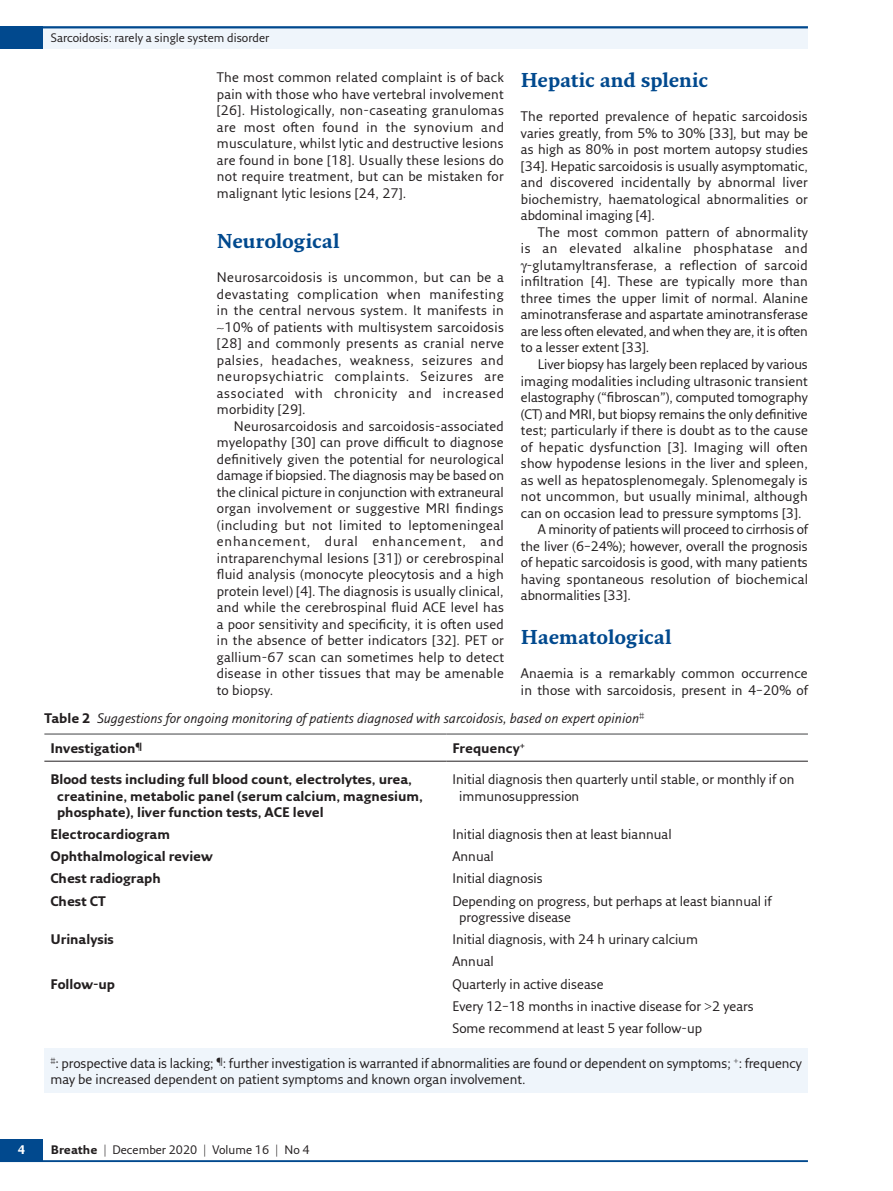
<style>
.page{position:relative;width:893px;height:1191px;background:#fff}
.page>*{position:absolute;margin:0;border:0;box-sizing:border-box;transform-origin:0 0}
.t1{font:700 19.5px "Fresco Std";letter-spacing:-.01em;color:#01498e}
.t2{font:13.5px/16.5px "Fresco Sans Pro";color:#231f20}
.t3{font:700 13.5px/16.5px "Fresco Sans Pro";color:#231f20}
.t4{font:italic 13.5px/29.2px "Fresco Sans Pro";color:#231f20}
.t5{font:13.5px "Fresco Sans Pro";letter-spacing:.02em;color:#231f20}
.t6{font:13.5px "Fresco Sans Pro";letter-spacing:.025em;color:#231f20}
.t7{font:13.5px "Fresco Sans Pro";letter-spacing:.04em;color:#231f20}
.t8{font:12px "Fresco Sans Pro";color:#231f20}
.t9{font:700 12px "Fresco Sans Pro";color:#fff}
.s1{font-weight:700;font-style:normal}
.s2{font-weight:700}
</style>
<div class="page">
<hr style="left:0;top:1160px;width:808px;height:2px;background:#01498e">
<div style="left:0;top:1138px;width:43px;height:23px;background:#01498e"></div>
<div style="left:0;top:26px;width:808px;height:23px;background:#eff5fb"></div>
<hr style="left:0;top:26px;width:808px;height:2px;background:#01498e">
<div style="left:0;top:26px;width:43px;height:23px;background:#01498e"></div>
<div style="left:44px;top:1048px;width:764px;height:45px;background:#eff5fb"></div>
<hr style="left:44px;top:733px;width:402px;height:1px;background:#57585a">
<hr style="left:446px;top:733px;width:362px;height:1px;background:#57585a">
<hr style="left:44px;top:761px;width:402px;height:1px;background:#231f20">
<hr style="left:446px;top:761px;width:362px;height:1px;background:#231f20">
<p class="t8" style="left:51px;top:30px;width:220px">Sarcoidosis: rarely a single system disorder</p>
<p class="t2" style="left:217px;top:69px;width:289px;text-align:justify">The most common related complaint is of back pain with those who have vertebral involvement [26]. Histologically, non-caseating granulomas are most often found in the synovium and musculature, whilst lytic and destructive lesions are found in bone [18]. Usually these lesions do not require treatment, but can be mistaken for malignant lytic lesions [24, 27].</p>
<h1 class="t1" style="left:217px;top:228px;width:124px">Neurological</h1>
<p class="t2" style="left:217px;top:269px;width:289px;text-align:justify">Neurosarcoidosis is uncommon, but can be a devastating complication when manifesting in the central nervous system. It manifests in ∼10% of patients with multisystem sarcoidosis [28] and commonly presents as cranial nerve palsies, headaches, weakness, seizures and neuropsychiatric complaints. Seizures are associated with chronicity and increased morbidity [29].</p>
<p class="t2" style="left:217px;top:417px;width:289px;text-align:justify;text-indent:17px">Neurosarcoidosis and sarcoidosis-associated myelopathy [30] can prove difficult to diagnose definitively given the potential for neurological damage if biopsied. The diagnosis may be based on the clinical picture in conjunction with extraneural organ involvement or suggestive MRI findings (including but not limited to leptomeningeal enhancement, dural enhancement, and intraparenchymal lesions [31]) or cerebrospinal fluid analysis (monocyte pleocytosis and a high protein level) [4]. The diagnosis is usually clinical, and while the cerebrospinal fluid ACE level has a poor sensitivity and specificity, it is often used in the absence of better indicators [32]. PET or gallium-67 scan can sometimes help to detect disease in other tissues that may be amenable to biopsy.</p>
<h1 class="t1" style="left:521px;top:68px;width:189px">Hepatic and splenic</h1>
<p class="t2" style="left:521px;top:108px;width:289px;text-align:justify">The reported prevalence of hepatic sarcoidosis varies greatly, from 5% to 30% [33], but may be as high as 80% in post mortem autopsy studies [34]. Hepatic sarcoidosis is usually asymptomatic, and discovered incidentally by abnormal liver biochemistry, haematological abnormalities or abdominal imaging [4].</p>
<p class="t5" style="left:538px;top:224px;width:272px">The most common pattern of abnormality</p>
<p class="t7" style="left:521px;top:240px;width:288px">is an elevated alkaline phosphatase and</p>
<p class="t5" style="left:527px;top:257px;width:283px">-glutamyltransferase, a reflection of sarcoid</p>
<p class="t2" style="left:521px;top:273px;width:288px">infiltration [4]. These are typically more than</p>
<p class="t2" style="left:521px;top:290px;width:288px">three times the upper limit of normal. Alanine</p>
<p class="t2" style="left:521px;top:306px;width:289px">aminotransferase and aspartate aminotransferase</p>
<p class="t2" style="left:521px;top:323px;width:289px">are less often elevated, and when they are, it is often</p>
<p class="t2" style="left:521px;top:339px;width:130px">to a lesser extent [33].</p>
<p class="t2" style="left:538px;top:355px;width:271px">Liver biopsy has largely been replaced by various</p>
<p class="t2" style="left:521px;top:372px;width:288px">imaging modalities including ultrasonic transient</p>
<p class="t2" style="left:521px;top:388px;width:288px">elastography (“fibroscan”), computed tomography</p>
<p class="t2" style="left:521px;top:405px;width:288px">(CT) and MRI, but biopsy remains the only definitive</p>
<p class="t2" style="left:521px;top:421px;width:289px">test; particularly if there is doubt as to the cause</p>
<p class="t6" style="left:521px;top:438px;width:289px">of hepatic dysfunction [3]. Imaging will often</p>
<p class="t2" style="left:521px;top:454px;width:289px">show hypodense lesions in the liver and spleen,</p>
<p class="t2" style="left:521px;top:471px;width:288px">as well as hepatosplenomegaly. Splenomegaly is</p>
<p class="t2" style="left:521px;top:487px;width:288px">not uncommon, but usually minimal, although</p>
<p class="t2" style="left:521px;top:504px;width:282px">can on occasion lead to pressure symptoms [3].</p>
<p class="t2" style="left:538px;top:520px;width:272px">A minority of patients will proceed to cirrhosis of</p>
<p class="t2" style="left:521px;top:537px;width:288px">the liver (6–24%); however, overall the prognosis</p>
<p class="t2" style="left:521px;top:553px;width:289px">of hepatic sarcoidosis is good, with many patients</p>
<p class="t2" style="left:521px;top:570px;width:289px">having spontaneous resolution of biochemical</p>
<p class="t2" style="left:521px;top:586px;width:111px">abnormalities [33].</p>
<h1 class="t1" style="left:521px;top:624px;width:152px">Haematological</h1>
<p class="t2" style="left:521px;top:665px;width:289px">Anaemia is a remarkably common occurrence in those with sarcoidosis, present in 4–20% of</p>
<p class="t4" style="left:50px;top:703px;width:595px;text-indent:-6px"><span class="s1">Table 2</span> Suggestions for ongoing monitoring of patients diagnosed with sarcoidosis, based on expert opinion<sup>#<br></sup><span class="s1">Investigation</span><sup>¶</sup></p>
<p class="t3" style="left:452px;top:739px;width:74px">Frequency<sup>+</sup></p>
<p class="t3" style="left:57px;top:770px;width:367px;text-indent:-7px">Blood tests including full blood count, electrolytes, urea, creatinine, metabolic panel (serum calcium, magnesium, phosphate), liver function tests, ACE level</p>
<p class="t2" style="left:459px;top:770px;width:337px;text-indent:-7px">Initial diagnosis then quarterly until stable, or monthly if on immunosuppression</p>
<p class="t3" style="left:50px;top:826px;width:121px">Electrocardiogram</p>
<p class="t2" style="left:452px;top:826px;width:221px">Initial diagnosis then at least biannual</p>
<p class="t3" style="left:50px;top:848px;width:164px">Ophthalmological review</p>
<p class="t2" style="left:452px;top:848px;width:43px">Annual</p>
<p class="t3" style="left:50px;top:870px;width:112px">Chest radiograph</p>
<p class="t2" style="left:452px;top:870px;width:92px">Initial diagnosis</p>
<p class="t3" style="left:50px;top:892px;width:57px">Chest CT</p>
<p class="t2" style="left:459px;top:892px;width:314px;text-indent:-7px">Depending on progress, but perhaps at least biannual if progressive disease</p>
<p class="t3" style="left:50px;top:931px;width:65px">Urinalysis</p>
<p class="t2" style="left:452px;top:928px;width:247px;line-height:22.2px">Initial diagnosis, with 24 h urinary calcium<br>Annual</p>
<p class="t3" style="left:50px;top:975px;width:66px">Follow-up</p>
<p class="t2" style="left:452px;top:972px;width:303px;line-height:22.2px">Quarterly in active disease<br>Every 12–18 months in inactive disease for &gt;2 years<br>Some recommend at least 5 year follow-up</p>
<p class="t2" style="left:50px;top:1054px;width:753px"><sup>#</sup>: prospective data is lacking; <sup>¶</sup>: further investigation is warranted if abnormalities are found or dependent on symptoms; <sup>+</sup>: frequency may be increased dependent on patient symptoms and known organ involvement.</p>
<p class="t9" style="left:18px;top:1142px;width:9px">4</p>
<p class="t8" style="left:51px;top:1142px;width:260px"><span class="s2">Breathe</span> | December 2020 | Volume 16 | No 4</p>
</div>
